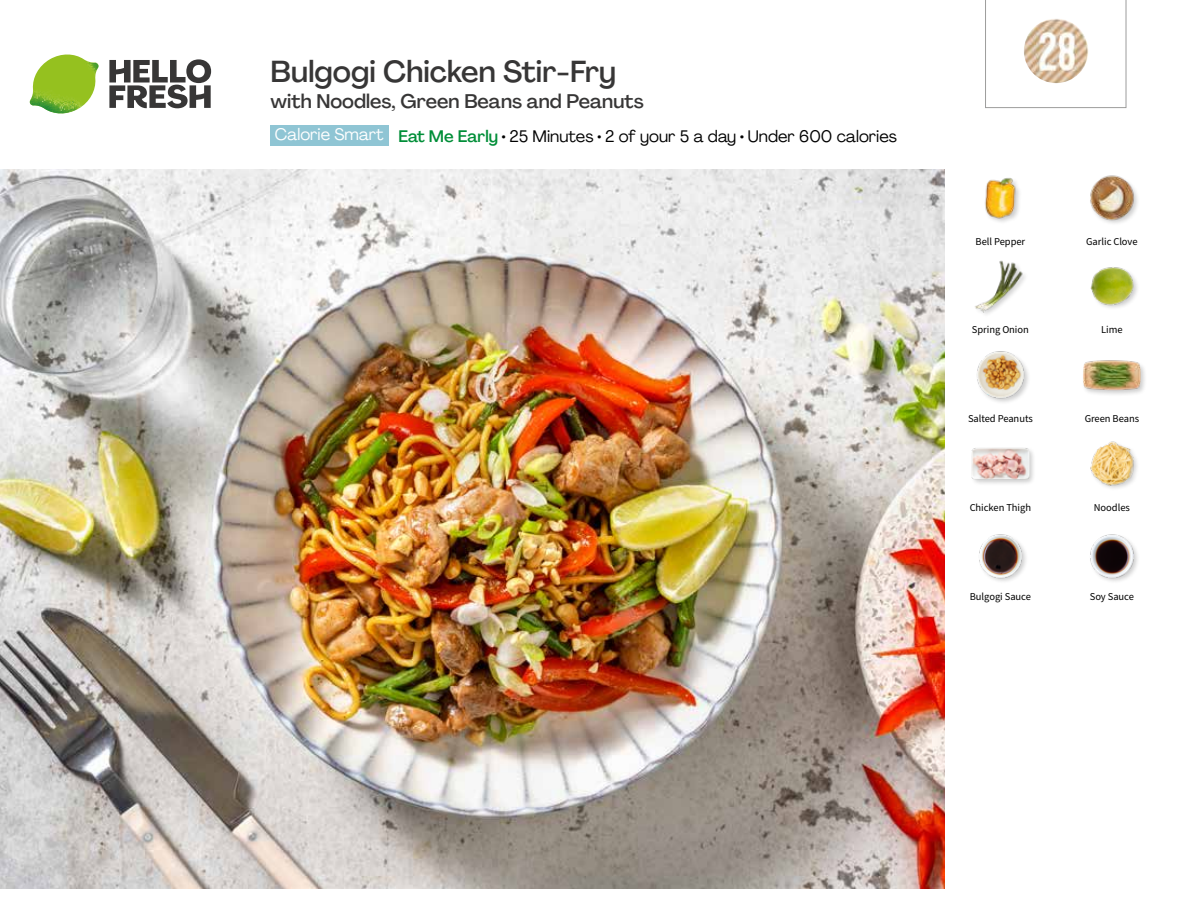
<style>
.page{position:relative;width:1188px;height:918px;background:#fff}
.page>*{position:absolute;margin:0;border:0;box-sizing:border-box;transform-origin:0 0}
.t1{font:500 30px "Agrandir";color:#373636}
.t2{font:500 19.5px "Agrandir";color:#373636}
.t3{font:16.5px "Agrandir";color:#000}
.t4{font:16.5px "Agrandir";color:#fff}
.t5{font:10.5px "Source Sans Pro";letter-spacing:-.005em;color:#000}
.s1{font-weight:500;color:#008e38}
</style>
<div class="page">
<svg style="left:109px;top:59px;width:102px;height:49px"></svg>
<img style="left:30px;top:55px;width:69px;height:59px">
<img style="left:0;top:170px;width:945px;height:718px">
<div style="left:271px;top:125px;width:118px;height:20px;background:#8fc5d4"></div>
<img style="left:979px;top:534px;width:47px;height:47px">
<img style="left:1090px;top:534px;width:48px;height:48px">
<img style="left:977px;top:351px;width:52px;height:51px">
<div style="left:970px;top:447px;width:66px;height:40px;background:#000;opacity:.2"></div>
<img style="left:972px;top:447px;width:57px;height:40px">
<img style="left:1090px;top:441px;width:47px;height:48px">
<div style="left:1082px;top:359px;width:65px;height:38px;background:#000;opacity:.2"></div>
<img style="left:1083px;top:359px;width:58px;height:38px">
<img style="left:985px;top:178px;width:35px;height:44px">
<img style="left:975px;top:260px;width:50px;height:54px">
<div style="left:1090px;top:266px;width:50px;height:45px;background:#000;opacity:.2"></div>
<img style="left:1090px;top:266px;width:46px;height:44px">
<img style="left:1090px;top:175px;width:48px;height:49px">
<svg style="left:985px;top:0;width:141px;height:108px"></svg>
<h1 class="t1" style="left:271px;top:53px;width:347px">Bulgogi Chicken Stir-Fry</h1>
<h2 class="t2" style="left:271px;top:89px;width:375px">with Noodles, Green Beans and Peanuts</h2>
<h3 class="t4" style="left:275px;top:124px;width:110px">Calorie Smart</h3>
<h3 class="t3" style="left:398px;top:126px;width:500px"><span class="s1">Eat Me Early</span> • 25 Minutes • 2 of your 5 a day • Under 600 calories</h3>
<p class="t5" style="left:976px;top:234px;width:51px">Bell Pepper</p>
<p class="t5" style="left:1086px;top:234px;width:53px">Garlic Clove</p>
<p class="t5" style="left:972px;top:323px;width:58px">Spring Onion</p>
<p class="t5" style="left:1101px;top:323px;width:23px">Lime</p>
<p class="t5" style="left:968px;top:412px;width:66px">Salted Peanuts</p>
<p class="t5" style="left:1085px;top:412px;width:56px">Green Beans</p>
<p class="t5" style="left:970px;top:500px;width:63px">Chicken Thigh</p>
<p class="t5" style="left:1094px;top:500px;width:37px">Noodles</p>
<p class="t5" style="left:970px;top:589px;width:63px">Bulgogi Sauce</p>
<p class="t5" style="left:1090px;top:589px;width:46px">Soy Sauce</p>
</div>
